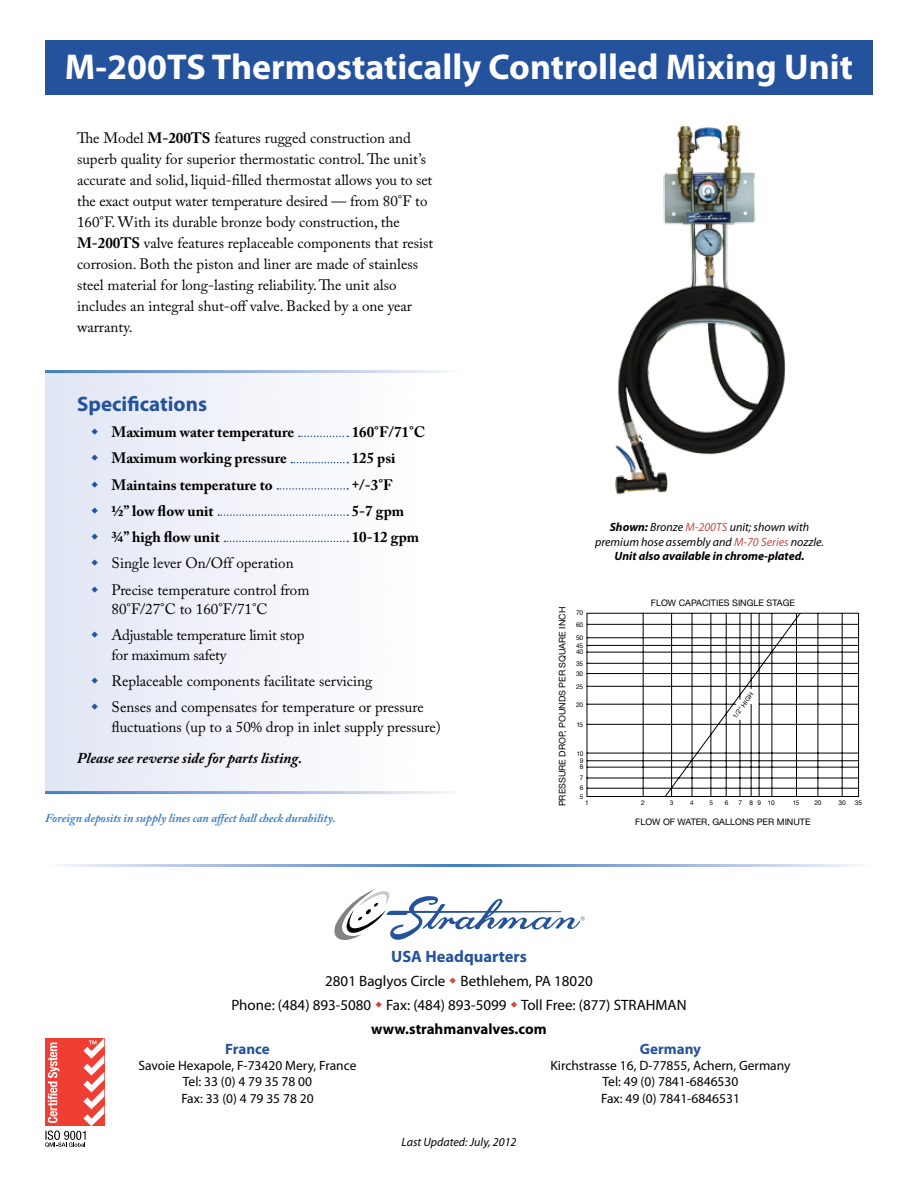
<style>
.page{position:relative;width:918px;height:1188px;background:#fff}
.page>*{position:absolute;margin:0;border:0;box-sizing:border-box;transform-origin:0 0}
.t1{font:700 36px "Myriad Pro";color:#fff}
.t2{font:700 21px "Myriad Pro";color:#24529d}
.t3{font:700 16.5px "Myriad Pro";color:#24529d}
.t4{font:15px/21px "Adobe Caslon Pro";color:#000}
.t5{font:700 15px "Adobe Caslon Pro";color:#000}
.t6{font:15px/24px "Myriad Pro";color:#000;text-align:center}
.t7{font:15px/26.2px "Adobe Caslon Pro";letter-spacing:-.02em;color:#000}
.t8{font:italic 700 15px "Adobe Caslon Pro";color:#000}
.t9{font:700 15px "Myriad Pro";color:#000}
.t10{font:700 15px "Myriad Pro";color:#24529d}
.t11{font:13.5px/16.2px "Myriad Pro";color:#000;text-align:center}
.t12{font:italic 12px/14.4px "Myriad Pro";color:#000;text-align:center}
.t13{font:italic 700 12px "Adobe Caslon Pro";color:#4481c3}
.t14{font:9px "Helvetica Neue";color:#000}
.t15{font:6.6px/7.1px "Helvetica Neue";letter-spacing:-.02em;color:#000}
.s1{font-weight:700}
.s2{color:#c64a42}
</style>
<div class="page">
<div style="left:46px;top:40px;width:827px;height:55px;background:#24529d"></div>
<svg style="left:334px;top:889px;width:251px;height:51px"></svg>
<img style="left:45px;top:373px;width:304px;height:418px">
<svg style="left:299px;top:436px;width:49px;height:1px"></svg>
<svg style="left:291px;top:462px;width:57px;height:1px"></svg>
<svg style="left:277px;top:488px;width:71px;height:2px"></svg>
<svg style="left:218px;top:514px;width:130px;height:2px"></svg>
<svg style="left:224px;top:541px;width:124px;height:1px"></svg>
<img style="left:615px;top:125px;width:171px;height:370px">
<svg style="left:45px;top:1038px;width:59px;height:109px"></svg>
<svg style="left:586px;top:612px;width:273px;height:185px"></svg>
<svg style="left:77px;top:429px;width:21px;height:9px"></svg>
<svg style="left:77px;top:455px;width:21px;height:9px"></svg>
<svg style="left:77px;top:481px;width:21px;height:10px"></svg>
<svg style="left:77px;top:507px;width:21px;height:10px"></svg>
<svg style="left:77px;top:534px;width:21px;height:9px"></svg>
<svg style="left:77px;top:560px;width:21px;height:9px"></svg>
<svg style="left:77px;top:586px;width:21px;height:10px"></svg>
<svg style="left:77px;top:632px;width:21px;height:9px"></svg>
<svg style="left:77px;top:678px;width:21px;height:9px"></svg>
<svg style="left:77px;top:704px;width:21px;height:9px"></svg>
<h1 class="t1" style="left:65px;top:44px;width:790px">M-200TS Thermostatically Controlled Mixing Unit</h1>
<p class="t4" style="left:77px;top:127px;width:358px">The Model <span class="s1">M-200TS</span> features rugged construction and superb quality for superior thermostatic control. The unit’s accurate and solid, liquid-filled thermostat allows you to set the exact output water temperature desired — from 80°F to 160°F. With its durable bronze body construction, the <span class="s1">M-200TS</span> valve features replaceable components that resist corrosion. Both the piston and liner are made of stainless steel material for long-lasting reliability. The unit also includes an integral shut-off valve. Backed by a one year warranty.</p>
<h2 class="t2" style="left:77px;top:390px;width:132px">Specifications</h2>
<p class="t5" style="left:112px;top:423px;width:184px">Maximum water temperature</p>
<p class="t5" style="left:352px;top:423px;width:75px">160°F/71°C</p>
<p class="t5" style="left:112px;top:449px;width:177px">Maximum working pressure</p>
<p class="t5" style="left:352px;top:449px;width:45px">125 psi</p>
<p class="t5" style="left:112px;top:476px;width:163px">Maintains temperature to</p>
<p class="t5" style="left:352px;top:476px;width:42px">+/-3°F</p>
<p class="t5" style="left:112px;top:502px;width:104px">½” low flow unit</p>
<p class="t5" style="left:352px;top:502px;width:54px">5-7 gpm</p>
<p class="t5" style="left:112px;top:528px;width:110px">¾” high flow unit</p>
<p class="t5" style="left:352px;top:528px;width:69px">10-12 gpm</p>
<p class="t4" style="left:112px;top:550px;width:199px;line-height:26.2px">Single lever On/Off operation<br>Precise temperature control from</p>
<p class="t7" style="left:112px;top:596px;width:194px">80°F/27°C to 160°F/71°C<br>Adjustable temperature limit stop</p>
<p class="t4" style="left:112px;top:642px;width:314px;line-height:26.2px">for maximum safety<br>Replaceable components facilitate servicing<br>Senses and compensates for temperature or pressure</p>
<p class="t4" style="left:112px;top:716px;width:331px">fluctuations (up to a 50% drop in inlet supply pressure)</p>
<p class="t8" style="left:77px;top:749px;width:227px">Please see reverse side for parts listing.</p>
<p class="t13" style="left:45px;top:811px;width:292px">Foreign deposits in supply lines can affect ball check durability.</p>
<p class="t12" style="left:595px;top:520px;width:230px"><span class="s1">Shown:</span> Bronze <span class="s2">M-200TS</span> unit; shown with premium hose assembly and <span class="s2">M-70 Series</span> nozzle.<br><span class="s1">Unit also available in chrome-plated.</span></p>
<p class="t14" style="left:651px;top:597px;width:146px">FLOW CAPACITIES SINGLE STAGE</p>
<p class="t14" style="left:557px;top:806px;width:201px;rotate:-90deg">PRESSURE DROP, POUNDS PER SQUARE INCH</p>
<p class="t15" style="left:576px;top:607px;width:9px;line-height:11.4px">70<br>60</p>
<p class="t15" style="left:576px;top:634px;width:9px;text-align:justify">50<br>45<br>40</p>
<p class="t15" style="left:576px;top:659px;width:9px;line-height:9.6px">35<br>30</p>
<p class="t15" style="left:576px;top:683px;width:9px">25</p>
<p class="t15" style="left:576px;top:701px;width:9px">20</p>
<p class="t15" style="left:576px;top:721px;width:8px">15</p>
<p class="t15" style="left:577px;top:749px;width:8px;text-align:center">10<br>9</p>
<p class="t15" style="left:580px;top:762px;width:5px;line-height:10.5px;text-align:justify">8<br>7<br>6</p>
<p class="t15" style="left:580px;top:793px;width:5px">5</p>
<p class="t15" style="left:731px;top:715px;width:32px;rotate:-54deg">1/2" HIGH</p>
<p class="t15" style="left:585px;top:799px;width:5px">1</p>
<p class="t15" style="left:641px;top:799px;width:5px">2</p>
<p class="t15" style="left:670px;top:799px;width:5px">3</p>
<p class="t15" style="left:690px;top:799px;width:5px">4</p>
<p class="t15" style="left:709px;top:799px;width:5px">5</p>
<p class="t15" style="left:725px;top:799px;width:5px">6</p>
<p class="t15" style="left:738px;top:799px;width:38px">7 89 10</p>
<p class="t15" style="left:793px;top:799px;width:8px">15</p>
<p class="t15" style="left:814px;top:799px;width:9px">20</p>
<p class="t15" style="left:839px;top:799px;width:9px">30</p>
<p class="t15" style="left:855px;top:799px;width:9px">35</p>
<p class="t14" style="left:635px;top:817px;width:177px">FLOW OF WATER, GALLONS PER MINUTE</p>
<p class="t3" style="left:391px;top:946px;width:137px">USA Headquarters</p>
<p class="t6" style="left:231px;top:969px;width:457px">2801 Baglyos Circle Bethlehem, PA 18020<br>Phone: (484) 893-5080 Fax: (484) 893-5099 Toll Free: (877) STRAHMAN</p>
<p class="t9" style="left:371px;top:1019px;width:177px">www.strahmanvalves.com</p>
<p class="t10" style="left:225px;top:1039px;width:46px">France</p>
<p class="t11" style="left:139px;top:1057px;width:219px">Savoie Hexapole, F-73420 Mery, France<br>Tel: 33 (0) 4 79 35 78 00<br>Fax: 33 (0) 4 79 35 78 20</p>
<p class="t12" style="left:401px;top:1135px;width:117px">Last Updated: July, 2012</p>
<p class="t10" style="left:640px;top:1039px;width:63px">Germany</p>
<p class="t11" style="left:550px;top:1057px;width:242px">Kirchstrasse 16, D-77855, Achern, Germany<br>Tel: 49 (0) 7841-6846530<br>Fax: 49 (0) 7841-6846531</p>
</div>
